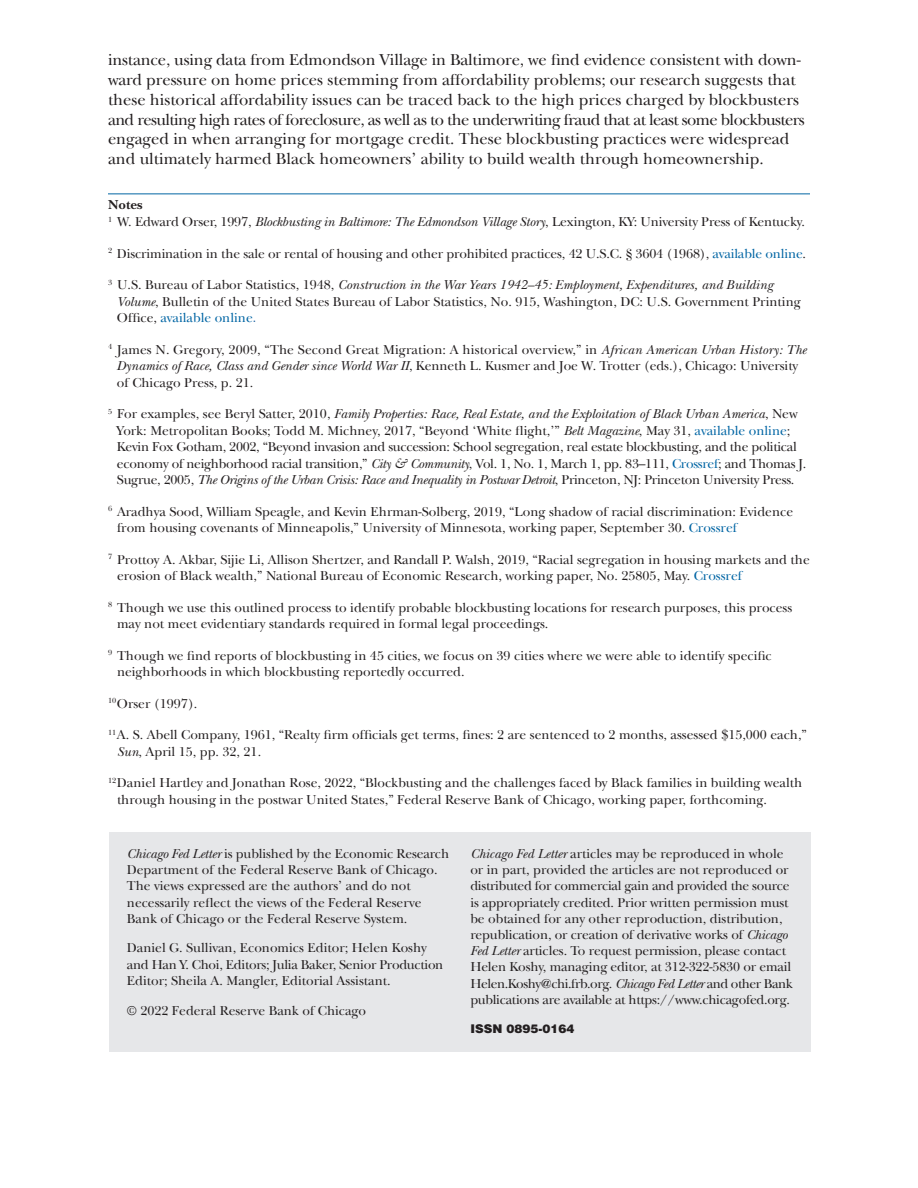
<style>
.page{position:relative;width:918px;height:1188px;background:#fff}
.page>*{position:absolute;margin:0;border:0;box-sizing:border-box;transform-origin:0 0}
.CFL_body_text{font:16.5px/19.8px "New Baskerville Std";color:#231f20}
.footnote{font:13.5px/16.2px "New Baskerville Std";color:#231f20}
.footnote-2{font:13.5px/16.5px "New Baskerville Std";letter-spacing:-.02em;color:#231f20}
.footnote-3{font:700 13.5px "New Baskerville Std";color:#231f20}
.t1{font:900 12px "Helvetica LT Std";color:#231f20}
.s1{font-style:italic}
.s2{color:#0065a4}
.s3{font-family:"Times New Roman";color:#175d9e}
</style>
<div class="page">
<hr style="left:108px;top:194px;width:702px;height:1px;background:#0065a4">
<div style="left:109px;top:832px;width:702px;height:220px;background:#e6e7e9"></div>
<p class="CFL_body_text" style="left:108px;top:50px;width:698px">instance, using data from Edmondson Village in Baltimore, we find evidence consistent with down&shy;ward pressure on home prices stemming from affordability problems; our research suggests that these historical affordability issues can be traced back to the high prices charged by blockbusters and resulting high rates of foreclosure, as well as to the underwriting fraud that at least some blockbusters engaged in when arranging for mortgage credit. These blockbusting practices were widespread and ultimately harmed Black homeowners’ ability to build wealth through homeownership.</p>
<p class="footnote-3" style="left:108px;top:196px;width:36px">Notes</p>
<p class="footnote" style="left:108px;top:214px;width:699px"><sup>1</sup> W. Edward Orser, 1997, <span class="s1">Blockbusting in Baltimore: The Edmondson Village Story</span>, Lexington, KY: University Press of Kentucky.</p>
<p class="footnote" style="left:108px;top:245px;width:700px"><sup>2</sup> Discrimination in the sale or rental of housing and other prohibited practices, 42 U.S.C. § 3604 (1968), <span class="s2">available online</span>.</p>
<p class="footnote" style="left:117px;top:277px;width:685px;text-indent:-9px"><sup>3</sup> U.S. Bureau of Labor Statistics, 1948, <span class="s1">Construction in the War Years 1942–45: Employment, Expenditures, and Building<br>Volume</span>, Bulletin of the United States Bureau of Labor Statistics, No. 915, Washington, DC: U.S. Government Printing<br>Office, <span class="s2">available online</span><span class="s3">.</span></p>
<p class="footnote" style="left:117px;top:341px;width:691px;text-indent:-9px"><sup>4</sup> James N. Gregory, 2009, “The Second Great Migration: A historical overview,” in <span class="s1">African American Urban History: The<br>Dynamics of Race, Class and Gender since World War II</span>, Kenneth L. Kusmer and Joe W. Trotter (eds.), Chicago: University of Chicago Press, p. 21.</p>
<p class="footnote-2" style="left:117px;top:406px;width:691px;text-indent:-9px"><sup>5</sup> For examples, see Beryl Satter, 2010, <span class="s1">Family Properties: Race, Real Estate, and the Exploitation of Black Urban America</span>, New York: Metropolitan Books; Todd M. Michney, 2017, “Beyond ‘White flight,’” <span class="s1">Belt Magazine</span>, May 31, <span class="s2">available online</span>; Kevin Fox Gotham, 2002, “Beyond invasion and succession: School segregation, real estate blockbusting, and the political economy of neighborhood racial transition,” <span class="s1">City &amp; Community</span>, Vol. 1, No. 1, March 1, pp. 83–111, <span class="s2">Crossref</span>; and Thomas J.<br>Sugrue, 2005, <span class="s1">The Origins of the Urban Crisis: Race and Inequality in Postwar Detroit</span>, Princeton, NJ: Princeton University Press.</p>
<p class="footnote" style="left:117px;top:503px;width:678px;text-indent:-9px"><sup>6</sup> Aradhya Sood, William Speagle, and Kevin Ehrman-Solberg, 2019, “Long shadow of racial discrimination: Evidence from housing covenants of Minneapolis,” University of Minnesota, working paper, September 30. <span class="s2">Crossref</span></p>
<p class="footnote" style="left:117px;top:551px;width:694px;text-indent:-9px"><sup>7</sup> Prottoy A. Akbar, Sijie Li, Allison Shertzer, and Randall P. Walsh, 2019, “Racial segregation in housing markets and the erosion of Black wealth,” National Bureau of Economic Research, working paper, No. 25805, May. <span class="s2">Crossref</span></p>
<p class="footnote" style="left:117px;top:599px;width:677px;text-indent:-9px"><sup>8</sup> Though we use this outlined process to identify probable blockbusting locations for research purposes, this process may not meet evidentiary standards required in formal legal proceedings.</p>
<p class="footnote" style="left:117px;top:647px;width:656px;text-indent:-9px"><sup>9</sup> Though we find reports of blockbusting in 45 cities, we focus on 39 cities where we were able to identify specific neighborhoods in which blockbusting reportedly occurred.</p>
<p class="footnote" style="left:108px;top:695px;width:91px"><sup>10</sup>Orser (1997).</p>
<p class="footnote" style="left:117px;top:727px;width:691px;text-indent:-9px"><sup>11</sup>A. S. Abell Company, 1961, “Realty firm officials get terms, fines: 2 are sentenced to 2 months, assessed $15,000 each,”<br><span class="s1">Sun</span>, April 15, pp. 32, 21.</p>
<p class="footnote" style="left:117px;top:775px;width:687px;text-indent:-9px"><sup>12</sup>Daniel Hartley and Jonathan Rose, 2022, “Blockbusting and the challenges faced by Black families in building wealth through housing in the postwar United States,” Federal Reserve Bank of Chicago, working paper, forthcoming.</p>
<p class="footnote" style="left:127px;top:846px;width:324px"><span class="s1">Chicago Fed Letter</span> is published by the Economic Research Department of the Federal Reserve Bank of Chicago.<br>The views expressed are the authors’ and do not necessarily reflect the views of the Federal Reserve Bank of Chicago or the Federal Reserve System.</p>
<p class="footnote" style="left:127px;top:940px;width:318px">Daniel G. Sullivan, Economics Editor; Helen Koshy and Han Y. Choi, Editors; Julia Baker, Senior Production<br>Editor; Sheila A. Mangler, Editorial Assistant.</p>
<p class="footnote" style="left:127px;top:1002px;width:241px">© 2022 Federal Reserve Bank of Chicago</p>
<p class="footnote" style="left:470px;top:846px;width:324px"><span class="s1">Chicago Fed Letter</span> articles may be reproduced in whole or in part, provided the articles are not reproduced or distributed for commercial gain and provided the source is appropriately credited. Prior written permission must be obtained for any other reproduction, distribution, republication, or creation of derivative works of <span class="s1">Chicago Fed Letter</span> articles. To request permission, please contact Helen Koshy, managing editor, at 312-322-5830 or email Helen.Koshy@chi.frb.org. <span class="s1">Chicago Fed Letter</span> and other Bank publications are available at https://www.chicagofed.org.</p>
<p class="t1" style="left:470px;top:1021px;width:106px">ISSN 0895-0164</p>
</div>
